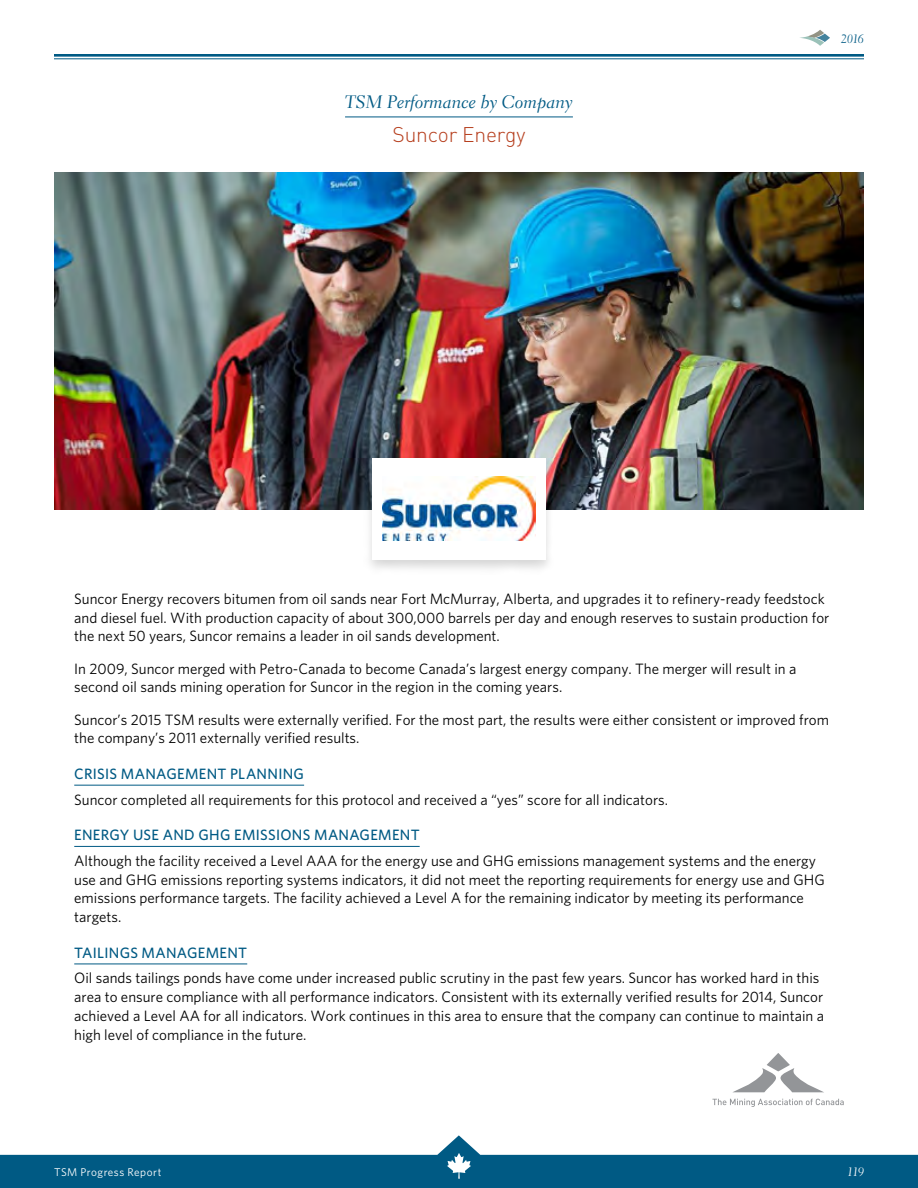
<style>
.page{position:relative;width:918px;height:1188px;background:#fff}
.page>*{position:absolute;margin:0;border:0;box-sizing:border-box;transform-origin:0 0}
.t1{font:300 21px "DIN Pro";letter-spacing:-.01em;color:#b63f1e}
.t2{font:18px "Electra LT Std Cursive";color:#005a84}
.t3{font:15px/18.8px "Whitney HTF";color:#000}
.t4{font:500 15px "Whitney HTF";letter-spacing:.02em;color:#005a84}
.t5{font:12px "Electra LT Std Cursive";color:#005a84}
.t6{font:12px "Electra LT Std Cursive";color:#fff}
.t7{font:11.25px "Whitney HTF";letter-spacing:.045em;color:#fff}
</style>
<div class="page">
<svg style="left:0;top:1135px;width:918px;height:53px;fill:#005a84"></svg>
<hr style="left:54px;top:54px;width:810px;height:3px;background:#005a84">
<hr style="left:54px;top:58px;width:810px;height:1px;background:#005a84">
<svg style="left:447px;top:1153px;width:24px;height:26px"></svg>
<svg style="left:800px;top:30px;width:30px;height:16px"></svg>
<hr style="left:345px;top:117px;width:228px;height:1px;background:#005a84">
<img style="left:54px;top:172px;width:810px;height:338px">
<div style="left:364px;top:457px;width:190px;height:118px;background:#000;opacity:.15"></div>
<div style="left:372px;top:458px;width:174px;height:101px;background:#fff"></div>
<img style="left:382px;top:476px;width:154px;height:65px">
<hr style="left:74px;top:785px;width:230px;height:1px;background:#005a84">
<hr style="left:74px;top:846px;width:346px;height:1px;background:#005a84">
<hr style="left:74px;top:964px;width:173px;height:1px;background:#005a84">
<svg style="left:712px;top:1099px;width:132px;height:8px"></svg>
<svg style="left:733px;top:1053px;width:90px;height:39px"></svg>
<p class="t2" style="left:345px;top:91px;width:229px">TSM Performance by Company</p>
<h1 class="t1" style="left:393px;top:120px;width:134px">Suncor Energy</h1>
<p class="t5" style="left:841px;top:32px;width:24px">2016</p>
<p class="t3" style="left:74px;top:589px;width:757px">Suncor Energy recovers bitumen from oil sands near Fort McMurray, Alberta, and upgrades it to refinery-ready feedstock and diesel fuel. With production capacity of about 300,000 barrels per day and enough reserves to sustain production for the next 50 years, Suncor remains a leader in oil sands development.</p>
<p class="t3" style="left:74px;top:659px;width:724px">In 2009, Suncor merged with Petro-Canada to become Canada’s largest energy company. The merger will result in a second oil sands mining operation for Suncor in the region in the coming years.</p>
<p class="t3" style="left:74px;top:710px;width:756px">Suncor’s 2015 TSM results were externally verified. For the most part, the results were either consistent or improved from the company’s 2011 externally verified results.</p>
<p class="t4" style="left:74px;top:765px;width:93px">CRISIS MANAGEME</p>
<p class="t4" style="left:207px;top:765px;width:96px">NT PLANNING</p>
<p class="t3" style="left:74px;top:790px;width:595px">Suncor completed all requirements for this protocol and received a “yes” score for all indicators.</p>
<p class="t4" style="left:74px;top:826px;width:28px">ENERG</p>
<p class="t4" style="left:120px;top:826px;width:23px">Y USE</p>
<p class="t4" style="left:163px;top:826px;width:198px">AND GHG EMISSIONS MANAGEME</p>
<p class="t4" style="left:400px;top:826px;width:17px">NT</p>
<p class="t3" style="left:74px;top:851px;width:752px">Although the facility received a Level AAA for the energy use and GHG emissions management systems and the energy use and GHG emissions reporting systems indicators, it did not meet the reporting requirements for energy use and GHG emissions performance targets. The facility achieved a Level A for the remaining indicator by meeting its performance targets.</p>
<p class="t4" style="left:74px;top:944px;width:114px">TAILINGS MANAGEME</p>
<p class="t4" style="left:227px;top:944px;width:17px">NT</p>
<p class="t3" style="left:74px;top:969px;width:751px">Oil sands tailings ponds have come under increased public scrutiny in the past few years. Suncor has worked hard in this area to ensure compliance with all performance indicators. Consistent with its externally verified results for 2014, Suncor achieved a Level AA for all indicators. Work continues in this area to ensure that the company can continue to maintain a high level of compliance in the future.</p>
<p class="t7" style="left:54px;top:1165px;width:109px">TSM Progress Report</p>
<p class="t6" style="left:847px;top:1165px;width:18px">119</p>
</div>
